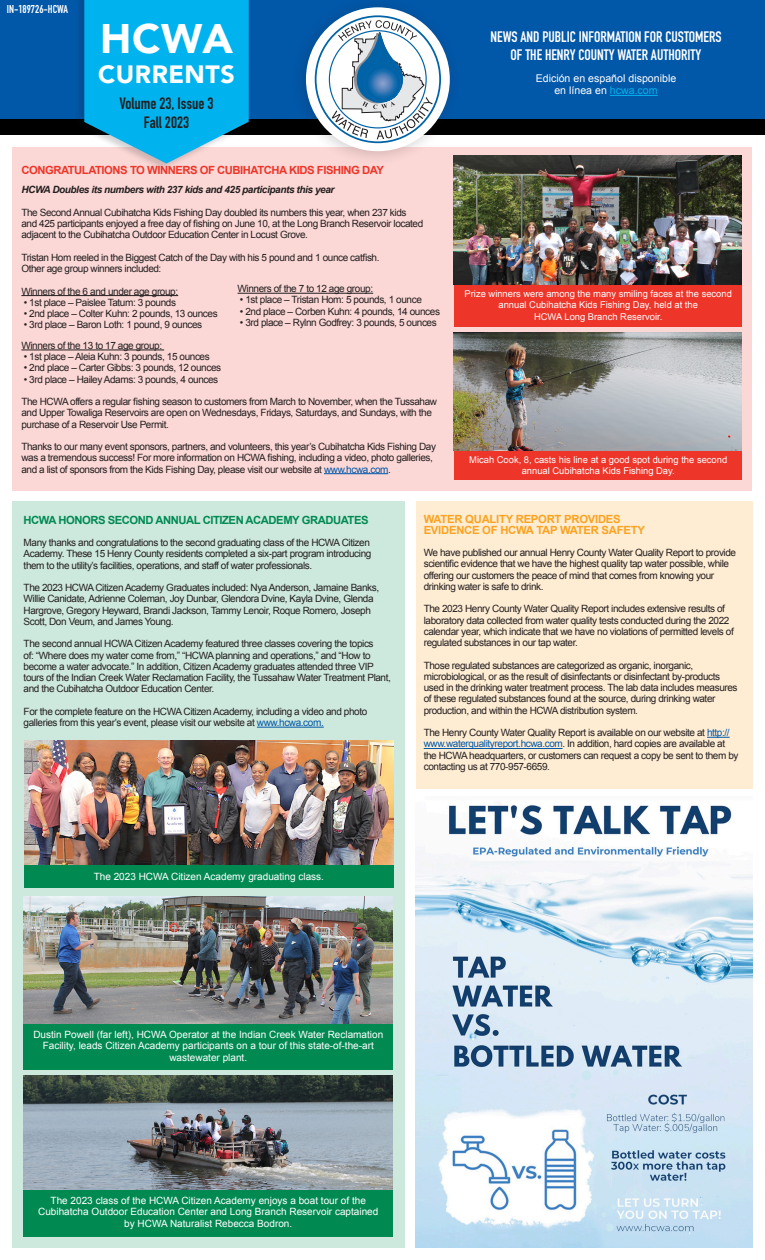
<style>
.page{position:relative;width:765px;height:1260px;background:#fff}
.page>*{position:absolute;margin:0;border:0;box-sizing:border-box;transform-origin:0 0}
.t1{font:900 41.25px "Avenir";color:#fff}
.t2{font:900 25px "Avenir";letter-spacing:.02em;color:#fff}
.t3{font:700 16.25px "DIN Condensed";color:#231f20}
.t4{font:700 15px/18px "DIN Condensed";color:#fff;text-align:center}
.t5{font:700 11.25px/11.2px "Arial";letter-spacing:-.02em;color:#faa320}
.t6{font:700 11.25px "Arial";letter-spacing:-.04em;color:#ee3529}
.t7{font:700 11.25px "Arial";letter-spacing:-.04em;color:#008a52}
.t8{font:700 11.25px "DIN Condensed";color:#fff}
.t9{font:10.62px "Arial";color:#fff}
.t10{font:10px/11.2px "Arial";letter-spacing:-.04em;color:#231f20}
.t11{font:10px/11.2px "Arial";color:#fff;text-align:center}
.t12{font:italic 700 10px "Arial";letter-spacing:-.04em;color:#231f20}
.t13{font:9.38px/11.2px "Arial";color:#fff;text-align:center}
.s1{color:#0157a8}
.s2{color:#00b3ee}
</style>
<div class="page">
<div style="left:0;top:118px;width:765px;height:16px;background:#000"></div>
<div style="left:0;top:0;width:765px;height:118px;background:#0157a8"></div>
<hr style="left:610px;top:95px;width:48px;height:1px;background:#00b3ee">
<div style="left:13px;top:147px;width:739px;height:344px;background:#fbd7d5"></div>
<hr style="left:21px;top:295px;width:157px;height:1px;background:#231f20">
<div style="left:13px;top:502px;width:392px;height:746px;background:#cde8dd"></div>
<div style="left:416px;top:502px;width:336px;height:287px;background:#feecd3"></div>
<svg style="left:707px;top:737px;width:23px;height:1px"></svg>
<hr style="left:424px;top:748px;width:139px;height:1px;background:#0157a8">
<div style="left:454px;top:284px;width:287px;height:43px;background:#ee3529"></div>
<img style="left:454px;top:156px;width:287px;height:128px">
<div style="left:454px;top:450px;width:287px;height:30px;background:#ee3529"></div>
<img style="left:454px;top:332px;width:287px;height:118px">
<img style="left:24px;top:740px;width:370px;height:125px">
<div style="left:24px;top:865px;width:370px;height:22px;background:#008a52"></div>
<img style="left:24px;top:897px;width:369px;height:127px">
<div style="left:24px;top:1024px;width:369px;height:46px;background:#008a52"></div>
<img style="left:24px;top:1075px;width:369px;height:116px">
<div style="left:24px;top:1191px;width:369px;height:46px;background:#008a52"></div>
<hr style="left:257px;top:727px;width:67px;height:1px;background:#0157a8">
<div style="left:75px;top:0;width:176px;height:172px;background:#231f20;opacity:.2"></div>
<svg style="left:84px;top:0;width:165px;height:164px;background:#1cb5e8"></svg>
<div style="left:290px;top:0;width:171px;height:167px;background:#231f20;opacity:.2"></div>
<svg style="left:306px;top:7px;width:144px;height:144px;background:#e0ebf4"></svg>
<svg style="left:332px;top:20px;width:101px;height:119px"></svg>
<img style="left:416px;top:803px;width:336px;height:445px">
<hr style="left:238px;top:293px;width:135px;height:1px;background:#231f20">
<hr style="left:21px;top:350px;width:143px;height:1px;background:#231f20">
<hr style="left:324px;top:473px;width:64px;height:1px;background:#0157a8">
<p class="t8" style="left:7px;top:2px;width:63px">IN-189726-HCWA</p>
<p class="t1" style="left:100px;top:3px;width:134px">HCWA</p>
<p class="t2" style="left:98px;top:53px;width:138px">CURRENTS</p>
<p class="t3" style="left:119px;top:92px;width:96px">Volume 23, Issue 3</p>
<p class="t3" style="left:144px;top:111px;width:47px">Fall 2023</p>
<p class="t6" style="left:21px;top:163px;width:364px">CONGRATULATIONS TO WINNERS OF CUBIHATCHA KIDS FISHING DAY</p>
<p class="t12" style="left:21px;top:183px;width:315px">HCWA Doubles its numbers with 237 kids and 425 participants this year</p>
<p class="t10" style="left:21px;top:207px;width:403px">The Second Annual Cubihatcha Kids Fishing Day doubled its numbers this year, when 237 kids and 425 participants enjoyed a free day of fishing on June 10, at the Long Branch Reservoir located adjacent to the Cubihatcha Outdoor Education Center in Locust Grove.</p>
<p class="t10" style="left:21px;top:252px;width:360px">Tristan Hom reeled in the Biggest Catch of the Day with his 5 pound and 1 ounce catfish.</p>
<p class="t10" style="left:21px;top:263px;width:142px">Other age group winners included:</p>
<p class="t10" style="left:21px;top:286px;width:158px">Winners of the 6 and under age group:</p>
<p class="t10" style="left:24px;top:297px;width:154px">• 1st place – Paislee Tatum: 3 pounds</p>
<p class="t10" style="left:24px;top:308px;width:195px">• 2nd place – Colter Kuhn: 2 pounds, 13 ounces</p>
<p class="t10" style="left:24px;top:319px;width:180px">• 3rd place – Baron Loth: 1 pound, 9 ounces</p>
<p class="t10" style="left:238px;top:283px;width:137px">Winners of the 7 to 12 age group:</p>
<p class="t10" style="left:240px;top:294px;width:183px">• 1st place – Tristan Hom: 5 pounds, 1 ounce</p>
<p class="t10" style="left:240px;top:306px;width:202px">• 2nd place – Corben Kuhn: 4 pounds, 14 ounces</p>
<p class="t10" style="left:240px;top:317px;width:198px">• 3rd place – Rylnn Godfrey: 3 pounds, 5 ounces</p>
<p class="t10" style="left:21px;top:340px;width:142px">Winners of the 13 to 17 age group:</p>
<p class="t10" style="left:24px;top:351px;width:188px">• 1st place – Aleia Kuhn: 3 pounds, 15 ounces</p>
<p class="t10" style="left:24px;top:362px;width:199px">• 2nd place – Carter Gibbs: 3 pounds, 12 ounces</p>
<p class="t10" style="left:24px;top:374px;width:196px">• 3rd place – Hailey Adams: 3 pounds, 4 ounces</p>
<p class="t10" style="left:21px;top:396px;width:417px">The HCWA offers a regular fishing season to customers from March to November, when the Tussahaw and Upper Towaliga Reservoirs are open on Wednesdays, Fridays, Saturdays, and Sundays, with the purchase of a Reservoir Use Permit.</p>
<p class="t10" style="left:21px;top:441px;width:416px">Thanks to our many event sponsors, partners, and volunteers, this year’s Cubihatcha Kids Fishing Day was a tremendous success! For more information on HCWA fishing, including a video, photo galleries, and a list of sponsors from the Kids Fishing Day, please visit our website at <span class="s1">www.hcwa.com</span>.</p>
<p class="t4" style="left:490px;top:28px;width:233px">NEWS AND PUBLIC INFORMATION FOR CUSTOMERS<br>OF THE HENRY COUNTY WATER AUTHORITY</p>
<p class="t9" style="left:536px;top:71px;width:142px">Edición en español disponible</p>
<p class="t9" style="left:554px;top:84px;width:105px">en línea en <span class="s2">hcwa.com</span></p>
<p class="t13" style="left:465px;top:288px;width:269px">Prize winners were among the many smiling faces at the second annual Cubihatcha Kids Fishing Day, held at the</p>
<p class="t13" style="left:534px;top:311px;width:130px">HCWA Long Branch Reservoir.</p>
<p class="t13" style="left:469px;top:454px;width:259px">Micah Cook, 8, casts his line at a good spot during the second annual Cubihatcha Kids Fishing Day.</p>
<p class="t7" style="left:24px;top:512px;width:346px">HCWA HONORS SECOND ANNUAL CITIZEN ACADEMY GRADUATES</p>
<p class="t10" style="left:24px;top:537px;width:349px">Many thanks and congratulations to the second graduating class of the HCWA Citizen<br>Academy. These 15 Henry County residents completed a six-part program introducing them to the utility’s facilities, operations, and staff of water professionals.</p>
<p class="t10" style="left:24px;top:582px;width:357px">The 2023 HCWA Citizen Academy Graduates included: Nya Anderson, Jamaine Banks, Willie Canidate, Adrienne Coleman, Joy Dunbar, Glendora Dvine, Kayla Dvine, Glenda Hargrove, Gregory Heyward, Brandi Jackson, Tammy Lenoir, Roque Romero, Joseph Scott, Don Veum, and James Young.</p>
<p class="t10" style="left:24px;top:638px;width:369px">The second annual HCWA Citizen Academy featured three classes covering the topics<br>of: “Where does my water come from,” “HCWA planning and operations,” and “How to become a water advocate.” In addition, Citizen Academy graduates attended three VIP tours of the Indian Creek Water Reclamation Facility, the Tussahaw Water Treatment Plant, and the Cubihatcha Outdoor Education Center.</p>
<p class="t10" style="left:24px;top:706px;width:345px">For the complete feature on the HCWA Citizen Academy, including a video and photo galleries from this year’s event, please visit our website at <span class="s1">www.hcwa.com.</span></p>
<p class="t5" style="left:424px;top:514px;width:223px">WATER QUALITY REPORT PROVIDES<br>EVIDENCE OF HCWA TAP WATER SAFETY</p>
<p class="t10" style="left:424px;top:547px;width:314px">We have published our annual Henry County Water Quality Report to provide scientific evidence that we have the highest quality tap water possible, while offering our customers the peace of mind that comes from knowing your drinking water is safe to drink.</p>
<p class="t10" style="left:424px;top:603px;width:312px">The 2023 Henry County Water Quality Report includes extensive results of laboratory data collected from water quality tests conducted during the 2022 calendar year, which indicate that we have no violations of permitted levels of regulated substances in our tap water.</p>
<p class="t10" style="left:424px;top:660px;width:315px">Those regulated substances are categorized as organic, inorganic, microbiological, or as the result of disinfectants or disinfectant by-products used in the drinking water treatment process. The lab data includes measures of these regulated substances found at the source, during drinking water production, and within the HCWA distribution system.</p>
<p class="t10" style="left:424px;top:727px;width:316px">The Henry County Water Quality Report is available on our website at <span class="s1">http:// www.waterqualityreport.hcwa.com</span>. In addition, hard copies are available at the HCWA headquarters, or customers can request a copy be sent to them by contacting us at 770-957-6659.</p>
<p class="t11" style="left:94px;top:871px;width:232px">The 2023 HCWA Citizen Academy graduating class.</p>
<p class="t11" style="left:33px;top:1029px;width:351px">Dustin Powell (far left), HCWA Operator at the Indian Creek Water Reclamation<br>Facility, leads Citizen Academy participants on a tour of this state-of-the-art wastewater plant.</p>
<p class="t11" style="left:38px;top:1195px;width:342px">The 2023 class of the HCWA Citizen Academy enjoys a boat tour of the<br>Cubihatcha Outdoor Education Center and Long Branch Reservoir captained by HCWA Naturalist Rebecca Bodron.</p>
</div>
